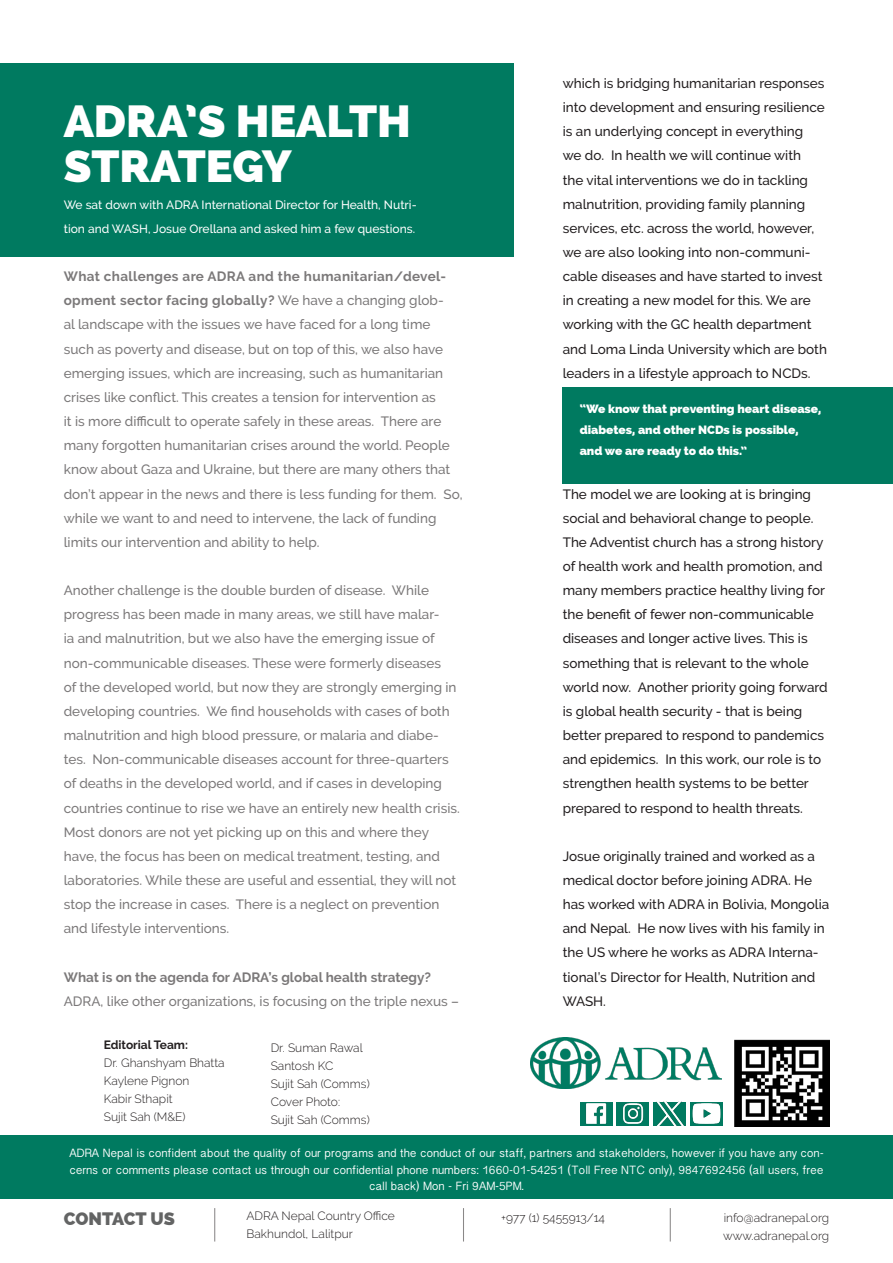
<style>
.page{position:relative;width:893px;height:1263px;background:#fff}
.page>*{position:absolute;margin:0;border:0;box-sizing:border-box;transform-origin:0 0}
.Header_01{font:800 45px "Raleway";color:#fff}
.Inside_Text{font:800 18px "Raleway";color:#636464}
.Small_Paragraph{font:500 13.5px/24.2px "Raleway";color:#231f20}
.t1{font:700 13.5px "Raleway";color:#231f20}
.Content_Header{font:12px/16.5px "Khmer Sangam MN";color:#fff;text-align:center}
.Sub_big_title{font:300 12px "Raleway";color:#231f20}
.Small_Paragraph-2{font:500 12px/24.2px "Raleway";color:#fff}
.Images_Text{font:800 12px/21px "Raleway";color:#fff}
.Sub_big_title-2{font:700 12px "Raleway";color:#231f20}
.s1{font-weight:700}
</style>
<div class="page">
<div style="left:563px;top:387px;width:330px;height:96px;background:#007a60"></div>
<div style="left:0;top:64px;width:513px;height:193px;background:#007a60"></div>
<div style="left:0;top:1116px;width:893px;height:83px;background:#007a60"></div>
<div style="left:0;top:1023px;width:893px;height:112px;background:#fff"></div>
<img style="left:734px;top:1039px;width:95px;height:88px">
<img style="left:580px;top:1102px;width:32px;height:23px">
<img style="left:617px;top:1102px;width:32px;height:23px">
<img style="left:653px;top:1101px;width:33px;height:24px">
<img style="left:690px;top:1102px;width:33px;height:23px">
<img style="left:531px;top:1037px;width:191px;height:51px">
<hr style="left:214px;top:1208px;width:1px;height:33px;background:#231f20">
<hr style="left:463px;top:1208px;width:1px;height:33px;background:#231f20">
<hr style="left:670px;top:1208px;width:1px;height:33px;background:#231f20">
<p class="Header_01" style="left:64px;top:95px;width:349px">ADRA’S HEALTH</p>
<p class="Header_01" style="left:64px;top:140px;width:229px">STRATEGY</p>
<p class="Small_Paragraph-2" style="left:64px;top:192px;width:354px">We sat down with ADRA International Director for Health, Nutri&shy;tion and WASH, Josue Orellana and asked him a few questions.</p>
<p class="Small_Paragraph" style="left:64px;top:264px;width:400px"><span class="s1">What challenges are ADRA and the humanitarian/devel&shy;opment sector facing globally?</span> We have a changing glob-<br>al landscape with the issues we have faced for a long time such as poverty and disease, but on top of this, we also have emerging issues, which are increasing, such as humanitarian crises like conflict. This creates a tension for intervention as<br>it is more difficult to operate safely in these areas. There are many forgotten humanitarian crises around the world. People know about Gaza and Ukraine, but there are many others that don’t appear in the news and there is less funding for them. So, while we want to and need to intervene, the lack of funding limits our intervention and ability to help.</p>
<p class="Small_Paragraph" style="left:64px;top:578px;width:398px">Another challenge is the double burden of disease. While progress has been made in many areas, we still have malar-<br>ia and malnutrition, but we also have the emerging issue of non-communicable diseases. These were formerly diseases<br>of the developed world, but now they are strongly emerging in developing countries. We find households with cases of both malnutrition and high blood pressure, or malaria and diabe&shy;tes. Non-communicable diseases account for three-quarters of deaths in the developed world, and if cases in developing countries continue to rise we have an entirely new health crisis.<br>Most donors are not yet picking up on this and where they have, the focus has been on medical treatment, testing, and laboratories. While these are useful and essential, they will not stop the increase in cases. There is a neglect on prevention and lifestyle interventions.</p>
<p class="t1" style="left:64px;top:969px;width:369px">What is on the agenda for ADRA’s global health strategy?</p>
<p class="Small_Paragraph" style="left:64px;top:989px;width:397px">ADRA, like other organizations, is focusing on the triple nexus –</p>
<p class="Small_Paragraph" style="left:563px;top:71px;width:266px">which is bridging humanitarian responses into development and ensuring resilience is an underlying concept in everything<br>we do. In health we will continue with<br>the vital interventions we do in tackling malnutrition, providing family planning services, etc. across the world, however, we are also looking into non-communi&shy;cable diseases and have started to invest in creating a new model for this. We are working with the GC health department and Loma Linda University which are both</p>
<p class="Small_Paragraph" style="left:563px;top:361px;width:249px">leaders in a lifestyle approach to NCDs.</p>
<p class="Images_Text" style="left:580px;top:398px;width:243px">“We know that preventing heart disease, diabetes, and other NCDs is possible, and we are ready to do this.”</p>
<p class="Small_Paragraph" style="left:563px;top:482px;width:267px">The model we are looking at is bringing social and behavioral change to people.<br>The Adventist church has a strong history of health work and health promotion, and many members practice healthy living for the benefit of fewer non-communicable diseases and longer active lives. This is something that is relevant to the whole world now. Another priority going forward is global health security - that is being better prepared to respond to pandemics and epidemics. In this work, our role is to strengthen health systems to be better prepared to respond to health threats.</p>
<p class="Small_Paragraph" style="left:563px;top:844px;width:268px">Josue originally trained and worked as a medical doctor before joining ADRA. He has worked with ADRA in Bolivia, Mongolia and Nepal. He now lives with his family in the US where he works as ADRA Interna&shy;tional’s Director for Health, Nutrition and WASH.</p>
<p class="Sub_big_title-2" style="left:104px;top:1038px;width:86px">Editorial Team:</p>
<p class="Sub_big_title" style="left:104px;top:1056px;width:122px">Dr. Ghanshyam Bhatta</p>
<p class="Sub_big_title" style="left:104px;top:1074px;width:87px">Kaylene Pignon</p>
<p class="Sub_big_title" style="left:104px;top:1092px;width:70px">Kabir Sthapit</p>
<p class="Sub_big_title" style="left:104px;top:1110px;width:83px">Sujit Sah (M&amp;E)</p>
<p class="Sub_big_title" style="left:271px;top:1041px;width:94px">Dr. Suman Rawal</p>
<p class="Sub_big_title" style="left:271px;top:1059px;width:64px">Santosh KC</p>
<p class="Sub_big_title" style="left:271px;top:1077px;width:101px">Sujit Sah (Comms)</p>
<p class="Sub_big_title" style="left:271px;top:1095px;width:71px">Cover Photo:</p>
<p class="Sub_big_title" style="left:271px;top:1113px;width:101px">Sujit Sah (Comms)</p>
<p class="Content_Header" style="left:69px;top:1145px;width:756px">ADRA Nepal is confident about the quality of our programs and the conduct of our staff, partners and stakeholders, however if you have any con&shy;cerns or comments please contact us through our confidential phone numbers: 1660-01-54251 (Toll Free NTC only), 9847692456 (all users, free call back) Mon - Fri 9AM-5PM.</p>
<p class="Inside_Text" style="left:64px;top:1208px;width:113px">CONTACT US</p>
<p class="Sub_big_title" style="left:247px;top:1209px;width:150px">ADRA Nepal Country Office</p>
<p class="Sub_big_title" style="left:247px;top:1227px;width:108px">Bakhundol, Lalitpur</p>
<p class="Sub_big_title" style="left:501px;top:1211px;width:105px">+977 (1) 5455913/14</p>
<p class="Sub_big_title" style="left:724px;top:1211px;width:107px">info@adranepal.org</p>
<p class="Sub_big_title" style="left:723px;top:1229px;width:107px">www.adranepal.org</p>
</div>
